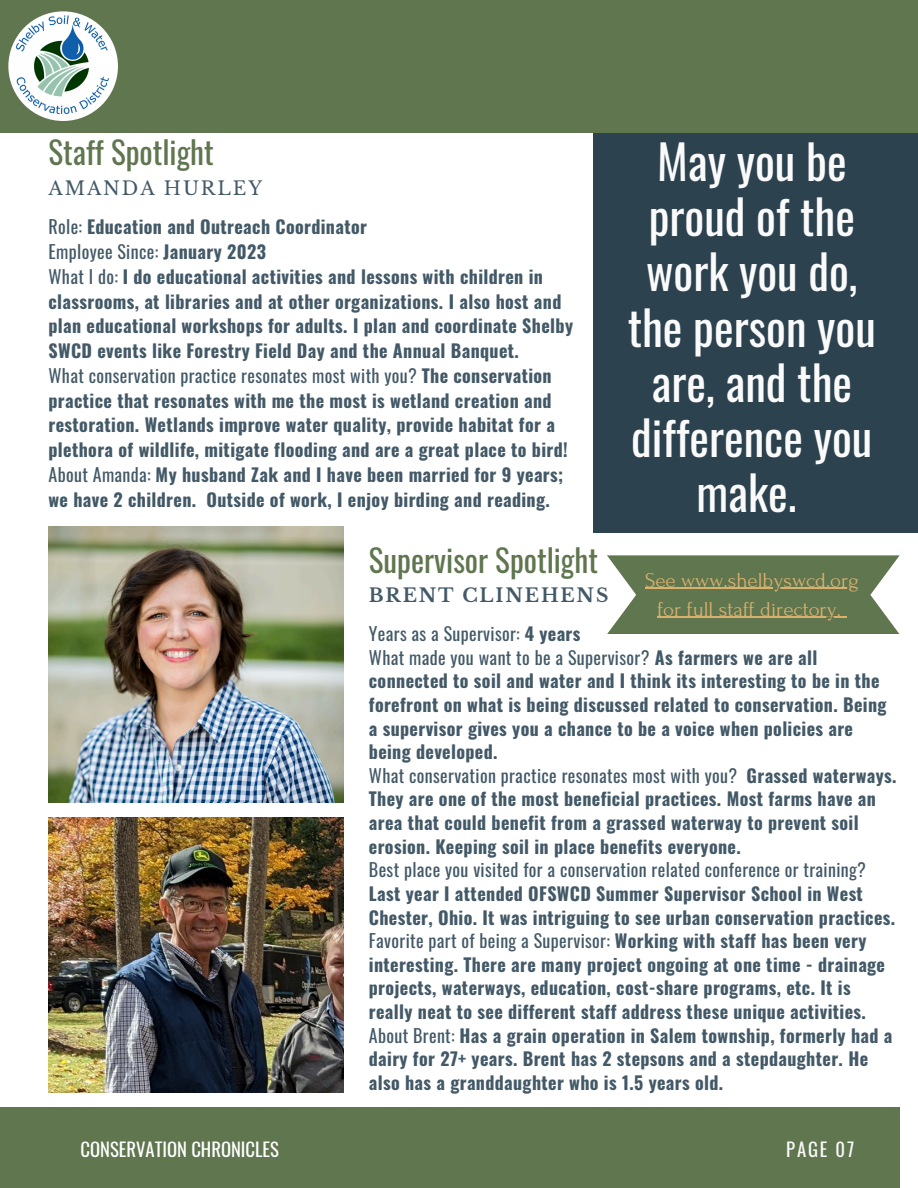
<style>
.page{position:relative;width:918px;height:1188px;background:#fff}
.page>*{position:absolute;margin:0;border:0;box-sizing:border-box;transform-origin:0 0}
.t1{font:46.65px/55.2px "Oswald";color:#fafafa;text-align:center}
.t2{font:31.2px "Oswald";color:#5f764f}
.t3{font:21px/29.2px "Forum";color:#dab06d;text-align:center}
.t4{font:700 18.75px "Libre Baskerville";letter-spacing:.1em;color:#435967}
.t5{font:18.75px "Libre Baskerville";letter-spacing:.1em;color:#435967}
.t6{font:18.75px "Oswald";letter-spacing:.1em;color:#fafafa}
.t7{font:18.6px "Oswald";color:#fff}
.t8{font:700 18px/23.7px "Oswald";letter-spacing:.02em;color:#435967}
.t9{font:18px "Oswald";letter-spacing:.02em;color:#435967}
.s1{font-weight:400}
.s2{font-weight:700}
</style>
<div class="page">
<div style="left:594px;top:85px;width:324px;height:448px;background:#2c424f"></div>
<div style="left:0;top:1107px;width:900px;height:81px;background:#5f764f"></div>
<img style="left:49px;top:817px;width:294px;height:276px">
<div style="left:0;top:0;width:918px;height:132px;background:#5f764f"></div>
<img style="left:8px;top:11px;width:110px;height:110px;border-radius:50%">
<img style="left:49px;top:527px;width:294px;height:275px">
<svg style="left:607px;top:555px;width:292px;height:79px;background:#738562"></svg>
<p class="t2" style="left:49px;top:128px;width:167px">Staff Spotlight</p>
<h2 class="t5" style="left:49px;top:177px;width:215px">AMANDA HURLEY</h2>
<h5 class="t8" style="left:49px;top:214px;width:320px"><span class="s1">Role:</span> Education and Outreach Coordinator</h5>
<p class="t9" style="left:49px;top:238px;width:219px">Employee Since: <span class="s2">January 2023</span></p>
<p class="t8" style="left:49px;top:263px;width:526px;line-height:24.8px"><span class="s1">What I do:</span> I do educational activities and lessons with children in classrooms, at libraries and at other organizations. I also host and plan educational workshops for adults. I plan and coordinate Shelby SWCD events like Forestry Field Day and the Annual Banquet.</p>
<p class="t8" style="left:49px;top:362px;width:521px;line-height:24.8px"><span class="s1">What conservation practice resonates most with you?</span> The conservation practice that resonates with me the most is wetland creation and restoration. Wetlands improve water quality, provide habitat for a plethora of wildlife, mitigate flooding and are a great place to bird!</p>
<p class="t8" style="left:49px;top:461px;width:516px;line-height:24.8px"><span class="s1">About Amanda:</span> My husband Zak and I have been married for 9 years; we have 2 children. Outside of work, I enjoy birding and reading.</p>
<h3 class="t1" style="left:628px;top:133px;width:250px">May you be proud of the work you do, the person you are, and the difference you make.</h3>
<h1 class="t2" style="left:369px;top:535px;width:231px">Supervisor Spotlight</h1>
<h2 class="t4" style="left:369px;top:584px;width:241px">BRENT CLINEHENS</h2>
<h6 class="t9" style="left:369px;top:620px;width:213px">Years as a Supervisor: <span class="s2">4 years</span></h6>
<p class="t8" style="left:369px;top:645px;width:519px"><span class="s1">What made you want to be a Supervisor?</span> As farmers we are all connected to soil and water and I think its interesting to be in the forefront on what is being discussed related to conservation. Being a supervisor gives you a chance to be a voice when policies are being developed.</p>
<p class="t8" style="left:369px;top:763px;width:529px"><span class="s1">What conservation practice resonates most with you?</span> Grassed waterways.<br>They are one of the most beneficial practices. Most farms have an area that could benefit from a grassed waterway to prevent soil erosion. Keeping soil in place benefits everyone.</p>
<p class="t8" style="left:369px;top:857px;width:528px"><span class="s1">Best place you visited for a conservation related conference or training?<br></span>Last year I attended OFSWCD Summer Supervisor School in West<br>Chester, Ohio. It was intriguing to see urban conservation practices.</p>
<p class="t8" style="left:369px;top:928px;width:518px"><span class="s1">Favorite part of being a Supervisor:</span> Working with staff has been very interesting. There are many project ongoing at one time - drainage projects, waterways, education, cost-share programs, etc. It is really neat to see different staff address these unique activities.</p>
<p class="t8" style="left:369px;top:1023px;width:525px"><span class="s1">About Brent:</span> Has a grain operation in Salem township, formerly had a dairy for 27+ years. Brent has 2 stepsons and a stepdaughter. He also has a granddaughter who is 1.5 years old.</p>
<h6 class="t3" style="left:645px;top:566px;width:215px">See www.shelbyswcd.org for full staff directory.</h6>
<p class="t7" style="left:81px;top:1135px;width:200px">CONSERVATION CHRONICLES</p>
<h4 class="t6" style="left:786px;top:1135px;width:70px">PAGE 07</h4>
</div>
